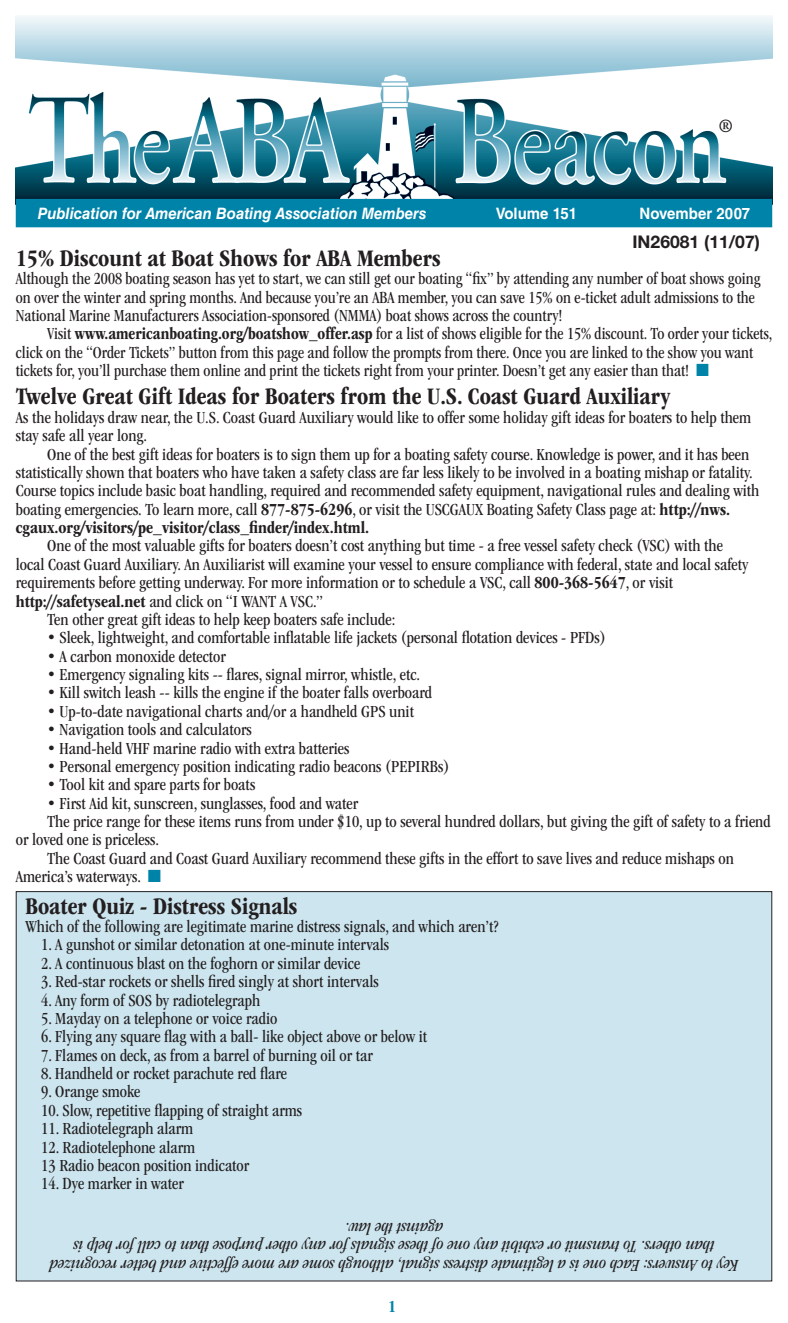
<style>
.page{position:relative;width:788px;height:1323px;background:#fff}
.page>*{position:absolute;margin:0;border:0;box-sizing:border-box;transform-origin:0 0}
.Headline{font:700 condensed 24.5px "ITC Garamond Std";color:#231f20}
.Body_copy{font:condensed 17.5px/18.4px "ITC Garamond Std";color:#231f20}
.Body_text{font:condensed 17.5px/18.4px "ITC Garamond Std";color:#231f20}
.Hanging_Indent{font:condensed 17.5px "ITC Garamond Std";color:#231f20}
.Body_text-2{font:italic condensed 17.5px/18.4px "ITC Garamond Std";color:#231f20;text-align:center}
.Hanging_Indent-2{font:700 17.5px "Helvetica Neue LT Std";color:#231f20}
.PageMaker_Defaults{font:700 condensed 17.5px "ITC Garamond Std";color:#0083a9}
.Body_text-3{font:700 condensed 17.5px "ITC Garamond Std";color:#231f20}
.Pub_info{font:italic 700 15.75px "Helvetica LT Std";color:#fff;scale:.95 1}
.Pub_info-2{font:700 15.75px "Helvetica LT Std";color:#fff;scale:.95 1}
.s1{font-weight:700}
.s2{color:#0083a9}
</style>
<div class="page">
<div style="left:16px;top:891px;width:756px;height:390px;background:#cce5ef;border:1px solid #231f20"></div>
<img style="left:16px;top:16px;width:756px;height:183px">
<div style="left:16px;top:199px;width:756px;height:28px;background:#0083a9"></div>
<p class="Body_text-3" style="left:718px;top:117px;width:15px">®</p>
<p class="Pub_info" style="left:38px;top:204px;width:410px">Publication for American Boating Association Members</p>
<p class="Pub_info-2" style="left:496px;top:204px;width:87px">Volume 151</p>
<p class="Pub_info-2" style="left:639px;top:204px;width:118px">November 2007</p>
<p class="Hanging_Indent-2" style="left:632px;top:231px;width:129px">IN26081 (11/07)</p>
<p class="Headline" style="left:16px;top:244px;width:426px">15% Discount at Boat Shows for ABA Members</p>
<p class="Body_text" style="left:16px;top:270px;width:746px">Although the 2008 boating season has yet to start, we can still get our boating “fix” by attending any number of boat shows going on over the winter and spring months. And because you’re an ABA member, you can save 15% on e-ticket adult admissions to the<br>National Marine Manufacturers Association-sponsored (NMMA) boat shows across the country!</p>
<p class="Body_copy" style="left:16px;top:325px;width:758px;text-indent:32px">Visit <span class="s1">www.americanboating.org/boatshow_offer.asp</span> for a list of shows eligible for the 15% discount. To order your tickets, click on the “Order Tickets” button from this page and follow the prompts from there. Once you are linked to the show you want tickets for, you’ll purchase them online and print the tickets right from your printer. Doesn’t get any easier than that! <span class="s2">■</span></p>
<p class="Headline" style="left:16px;top:383px;width:656px">Twelve Great Gift Ideas for Boaters from the U.S. Coast Guard Auxiliary</p>
<p class="Body_text" style="left:16px;top:408px;width:737px">As the holidays draw near, the U.S. Coast Guard Auxiliary would like to offer some holiday gift ideas for boaters to help them stay safe all year long.</p>
<p class="Body_copy" style="left:16px;top:445px;width:745px;text-indent:32px">One of the best gift ideas for boaters is to sign them up for a boating safety course. Knowledge is power, and it has been statistically shown that boaters who have taken a safety class are far less likely to be involved in a boating mishap or fatality.<br>Course topics include basic boat handling, required and recommended safety equipment, navigational rules and dealing with boating emergencies. To learn more, call <span class="s1">877-875-6296</span>, or visit the USCGAUX Boating Safety Class page at: <span class="s1">http://nws. cgaux.org/visitors/pe_visitor/class_finder/index.html.</span></p>
<p class="Body_copy" style="left:16px;top:537px;width:734px;text-indent:32px">One of the most valuable gifts for boaters doesn’t cost anything but time - a free vessel safety check (VSC) with the local Coast Guard Auxiliary. An Auxiliarist will examine your vessel to ensure compliance with federal, state and local safety requirements before getting underway. For more information or to schedule a VSC, call <span class="s1">800-368-5647</span>, or visit</p>
<p class="Body_text" style="left:16px;top:592px;width:309px"><span class="s1">http://safetyseal.net</span> and click on “I WANT A VSC.”</p>
<p class="Body_copy" style="left:47px;top:610px;width:349px">Ten other great gift ideas to help keep boaters safe include:</p>
<p class="Body_copy" style="left:47px;top:629px;width:560px">• Sleek, lightweight, and comfortable inflatable life jackets (personal flotation devices - PFDs)</p>
<p class="Body_copy" style="left:47px;top:647px;width:180px">• A carbon monoxide detector</p>
<p class="Body_copy" style="left:47px;top:665px;width:374px">• Emergency signaling kits -- flares, signal mirror, whistle, etc.</p>
<p class="Body_copy" style="left:47px;top:684px;width:386px">• Kill switch leash -- kills the engine if the boater falls overboard</p>
<p class="Body_copy" style="left:47px;top:702px;width:368px">• Up-to-date navigational charts and/or a handheld GPS unit</p>
<p class="Body_copy" style="left:47px;top:721px;width:206px">• Navigation tools and calculators</p>
<p class="Body_copy" style="left:47px;top:739px;width:304px">• Hand-held VHF marine radio with extra batteries</p>
<p class="Body_copy" style="left:47px;top:757px;width:403px">• Personal emergency position indicating radio beacons (PEPIRBs)</p>
<p class="Body_copy" style="left:47px;top:776px;width:209px">• Tool kit and spare parts for boats</p>
<p class="Body_copy" style="left:47px;top:794px;width:312px">• First Aid kit, sunscreen, sunglasses, food and water</p>
<p class="Body_copy" style="left:16px;top:812px;width:756px;text-indent:32px">The price range for these items runs from under $10, up to several hundred dollars, but giving the gift of safety to a friend or loved one is priceless.</p>
<p class="Body_copy" style="left:16px;top:849px;width:719px;text-indent:32px">The Coast Guard and Coast Guard Auxiliary recommend these gifts in the effort to save lives and reduce mishaps on<br>America’s waterways. <span class="s2">■</span></p>
<p class="Headline" style="left:25px;top:892px;width:273px">Boater Quiz - Distress Signals</p>
<p class="Body_text" style="left:25px;top:917px;width:474px">Which of the following are legitimate marine distress signals, and which aren’t?</p>
<p class="Hanging_Indent" style="left:41px;top:935px;width:349px">1. A gunshot or similar detonation at one-minute intervals</p>
<p class="Hanging_Indent" style="left:41px;top:954px;width:320px">2. A continuous blast on the foghorn or similar device</p>
<p class="Hanging_Indent" style="left:41px;top:972px;width:339px">3. Red-star rockets or shells fired singly at short intervals</p>
<p class="Hanging_Indent" style="left:41px;top:990px;width:220px">4. Any form of SOS by radiotelegraph</p>
<p class="Hanging_Indent" style="left:41px;top:1009px;width:238px">5. Mayday on a telephone or voice radio</p>
<p class="Hanging_Indent" style="left:41px;top:1027px;width:387px">6. Flying any square flag with a ball- like object above or below it</p>
<p class="Hanging_Indent" style="left:41px;top:1045px;width:333px">7. Flames on deck, as from a barrel of burning oil or tar</p>
<p class="Hanging_Indent" style="left:41px;top:1064px;width:247px">8. Handheld or rocket parachute red flare</p>
<p class="Hanging_Indent" style="left:41px;top:1082px;width:101px">9. Orange smoke</p>
<p class="Hanging_Indent" style="left:41px;top:1101px;width:262px">10. Slow, repetitive flapping of straight arms</p>
<p class="Hanging_Indent" style="left:41px;top:1119px;width:154px">11. Radiotelegraph alarm</p>
<p class="Hanging_Indent" style="left:41px;top:1137px;width:156px">12. Radiotelephone alarm</p>
<p class="Hanging_Indent" style="left:41px;top:1156px;width:210px">13 Radio beacon position indicator</p>
<p class="Hanging_Indent" style="left:41px;top:1174px;width:144px">14. Dye marker in water</p>
<p class="Body_text-2" style="left:738px;top:1274px;width:689px;rotate:-180deg">Key to Answers: Each one is a legitimate distress signal, although some are more effective and better recognized than others. To transmit or exhibit any one of these signals for any other purpose than to call for help is against the law.</p>
<p class="PageMaker_Defaults" style="left:388px;top:1297px;width:10px">1</p>
</div>
